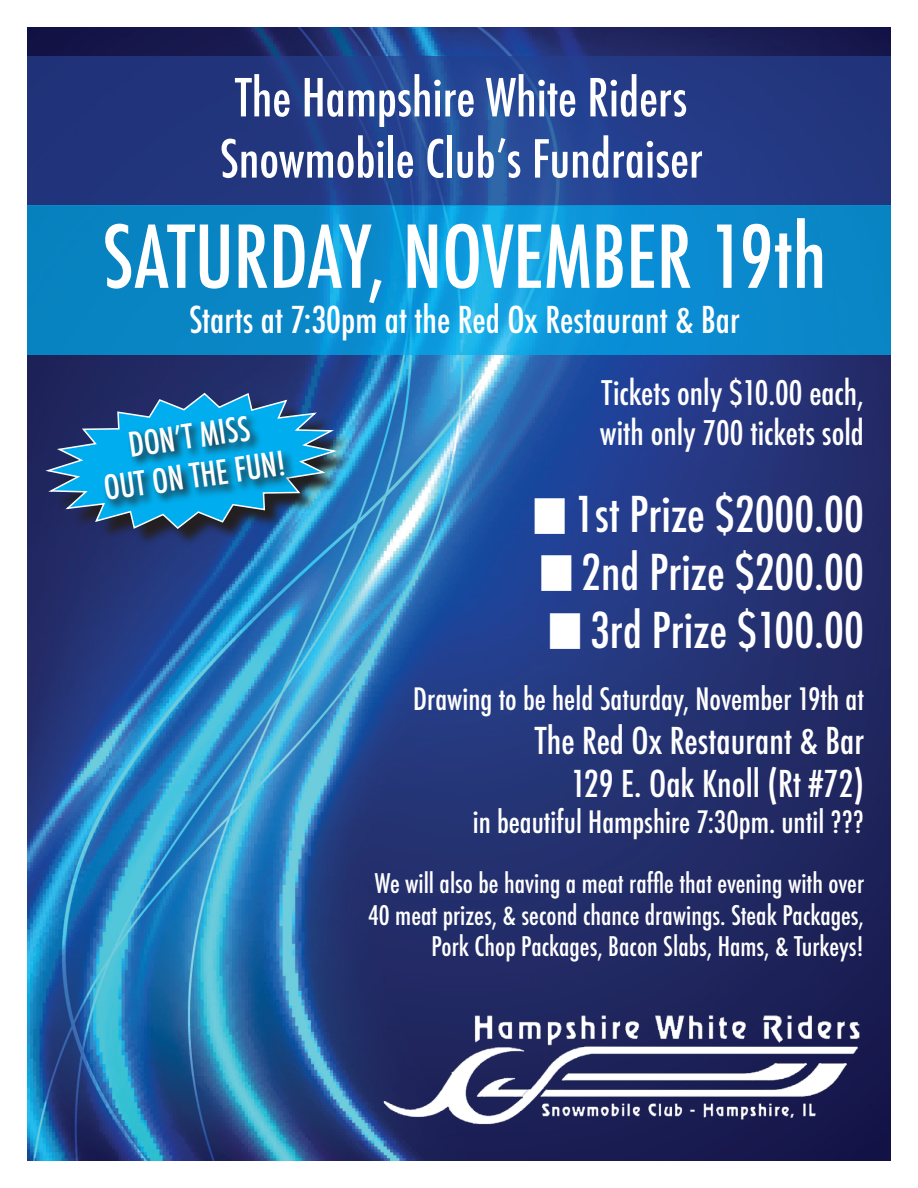
<style>
.page{position:relative;width:918px;height:1188px;background:#fff}
.page>*{position:absolute;margin:0;border:0;box-sizing:border-box;transform-origin:0 0}
.t1{font:500 condensed 84px "Futura";color:#fff}
.t2{font:500 condensed 51px "Futura";color:#fff}
.t3{font:500 condensed 48px "Futura";color:#fff}
.t4{font:500 condensed 36px "Futura";color:#fff}
.t5{font:500 condensed 33px/39.6px "Futura";color:#fff}
.t6{font:500 condensed 30px "Futura";color:#fff}
.t7{font:500 condensed 26.25px/31.5px "Futura";color:#fff}
</style>
<div class="page">
<img style="left:27px;top:27px;width:864px;height:1134px">
<img style="left:369px;top:1007px;width:519px;height:141px">
<svg style="left:27px;top:56px;width:864px;height:149px;background:#233b86"></svg>
<svg style="left:27px;top:205px;width:864px;height:149px;background:#0b8dce"></svg>
<svg style="left:50px;top:396px;width:304px;height:151px;background:#275c9a"></svg>
<svg style="left:42px;top:392px;width:298px;height:138px;background:#2a6293"></svg>
<svg style="left:102px;top:413px;width:195px;height:99px;background:#0b8fc2"></svg>
<p class="t2" style="left:235px;top:65px;width:454px">The Hampshire White Riders</p>
<p class="t2" style="left:220px;top:126px;width:484px">Snowmobile Club’s Fundraiser</p>
<p class="t1" style="left:102px;top:203px;width:726px">SATURDAY, NOVEMBER 19th</p>
<p class="t4" style="left:189px;top:297px;width:552px">Starts at 7:30pm at the Red Ox Restaurant &amp; Bar</p>
<p class="t5" style="left:126px;top:425px;width:124px;rotate:-8deg">DON’T MISS</p>
<p class="t5" style="left:101px;top:469px;width:185px;rotate:-8deg">OUT ON THE FUN!</p>
<p class="t5" style="left:600px;top:374px;width:266px">Tickets only $10.00 each, with only 700 tickets sold</p>
<p class="t3" style="left:535px;top:484px;width:331px"><sup>█</sup> 1st Prize $2000.00</p>
<p class="t3" style="left:541px;top:541px;width:324px"><sup>█</sup> 2nd Prize $200.00</p>
<p class="t3" style="left:550px;top:599px;width:315px"><sup>█</sup> 3rd Prize $100.00</p>
<p class="t6" style="left:413px;top:680px;width:452px">Drawing to be held Saturday, November 19th at</p>
<p class="t4" style="left:535px;top:717px;width:331px">The Red Ox Restaurant &amp; Bar</p>
<p class="t4" style="left:571px;top:760px;width:294px">129 E. Oak Knoll (Rt #72)</p>
<p class="t6" style="left:473px;top:802px;width:393px">in beautiful Hampshire 7:30pm. until ???</p>
<p class="t7" style="left:368px;top:868px;width:498px">We will also be having a meat raffle that evening with over<br>40 meat prizes, &amp; second chance drawings. Steak Packages,</p>
<p class="t7" style="left:431px;top:931px;width:434px">Pork Chop Packages, Bacon Slabs, Hams, &amp; Turkeys!</p>
</div>
